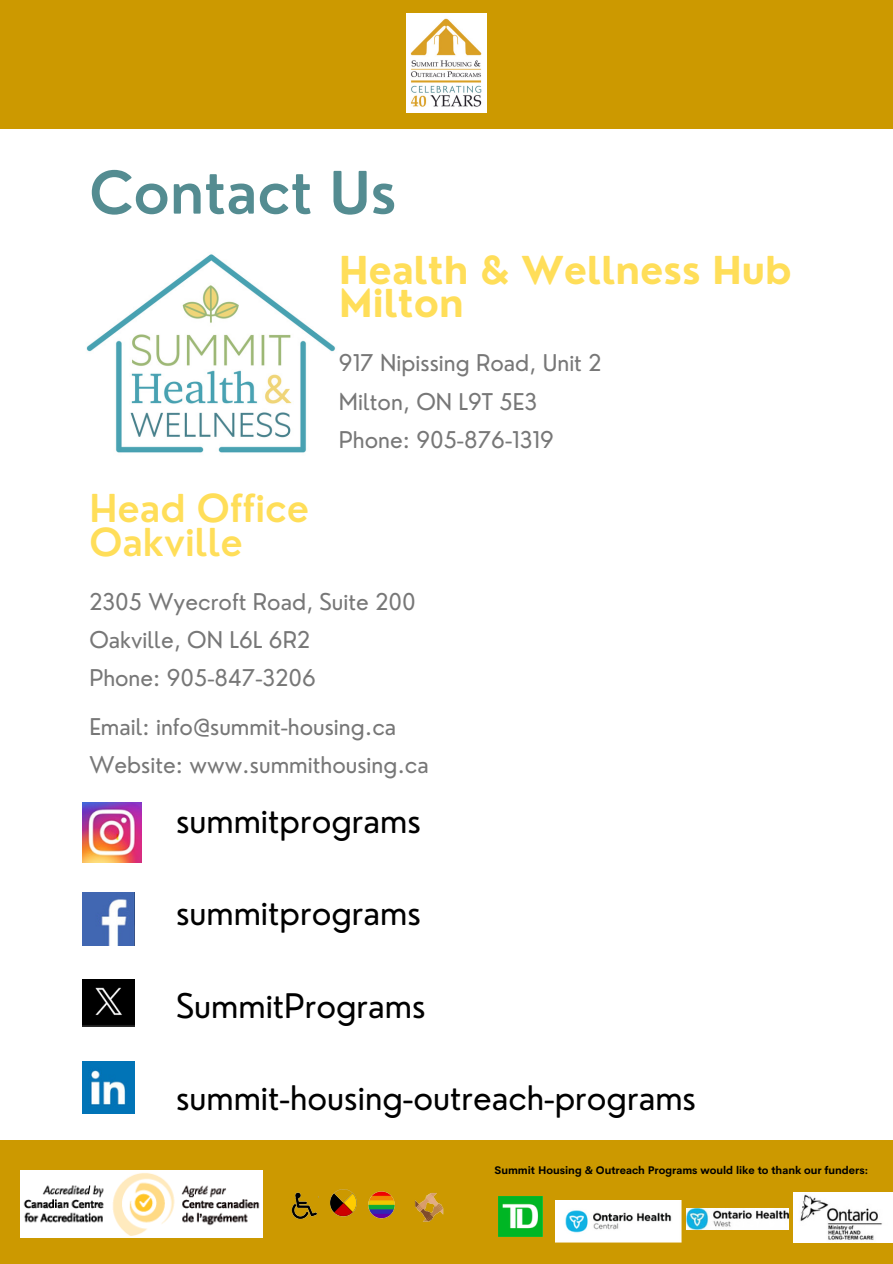
<style>
.page{position:relative;width:893px;height:1264px;background:#fff}
.page>*{position:absolute;margin:0;border:0;box-sizing:border-box;transform-origin:0 0}
.t1{font:600 57px "Nourd";color:#548c91}
.t2{font:700 37.5px/33.8px "Nourd";color:#ffde59}
.t3{font:600 37.5px/33.8px "Nourd";color:#ffde59}
.t4{font:33px "Nourd";color:#000}
.t5{font:22.5px/38.2px "Nourd";color:#777}
.t6{font:700 10.8px "Cerebri Sans";color:#000}
</style>
<div class="page">
<div style="left:0;top:0;width:892px;height:129px;background:#c90"></div>
<img style="left:86px;top:254px;width:250px;height:199px">
<div style="left:0;top:1140px;width:892px;height:123px;background:#c90"></div>
<img style="left:83px;top:802px;width:58px;height:60px">
<img style="left:83px;top:892px;width:52px;height:53px">
<img style="left:83px;top:1061px;width:52px;height:52px">
<img style="left:83px;top:979px;width:52px;height:47px">
<img style="left:407px;top:14px;width:79px;height:99px">
<img style="left:793px;top:1192px;width:99px;height:50px">
<img style="left:555px;top:1200px;width:126px;height:42px">
<img style="left:686px;top:1208px;width:102px;height:21px">
<img style="left:499px;top:1196px;width:43px;height:40px">
<img style="left:415px;top:1192px;width:29px;height:29px">
<img style="left:368px;top:1191px;width:27px;height:26px">
<img style="left:291px;top:1192px;width:26px;height:28px">
<img style="left:330px;top:1189px;width:27px;height:28px">
<img style="left:20px;top:1170px;width:242px;height:67px">
<h1 class="t1" style="left:89px;top:157px;width:309px">Contact Us</h1>
<h2 class="t3" style="left:89px;top:491px;width:221px">Head Office<br>Oakville</h2>
<h2 class="t2" style="left:339px;top:252px;width:454px">Health &amp; Wellness Hub<br>Milton</h2>
<p class="t5" style="left:339px;top:344px;width:264px">917 Nipissing Road, Unit 2<br>Milton, ON L9T 5E3<br>Phone: 905-876-1319</p>
<p class="t5" style="left:89px;top:582px;width:328px">2305 Wyecroft Road, Suite 200<br>Oakville, ON L6L 6R2<br>Phone: 905-847-3206</p>
<p class="t5" style="left:89px;top:707px;width:341px">Email: info@summit-housing.ca<br>Website: www.summithousing.ca</p>
<h3 class="t4" style="left:176px;top:800px;width:246px">summitprograms</h3>
<h3 class="t4" style="left:176px;top:892px;width:246px">summitprograms</h3>
<h3 class="t4" style="left:176px;top:984px;width:251px">SummitPrograms</h3>
<h3 class="t4" style="left:176px;top:1076px;width:521px">summit-housing-outreach-programs</h3>
<p class="t6" style="left:494px;top:1163px;width:375px">Summit Housing &amp; Outreach Programs would like to thank our funders:</p>
</div>
